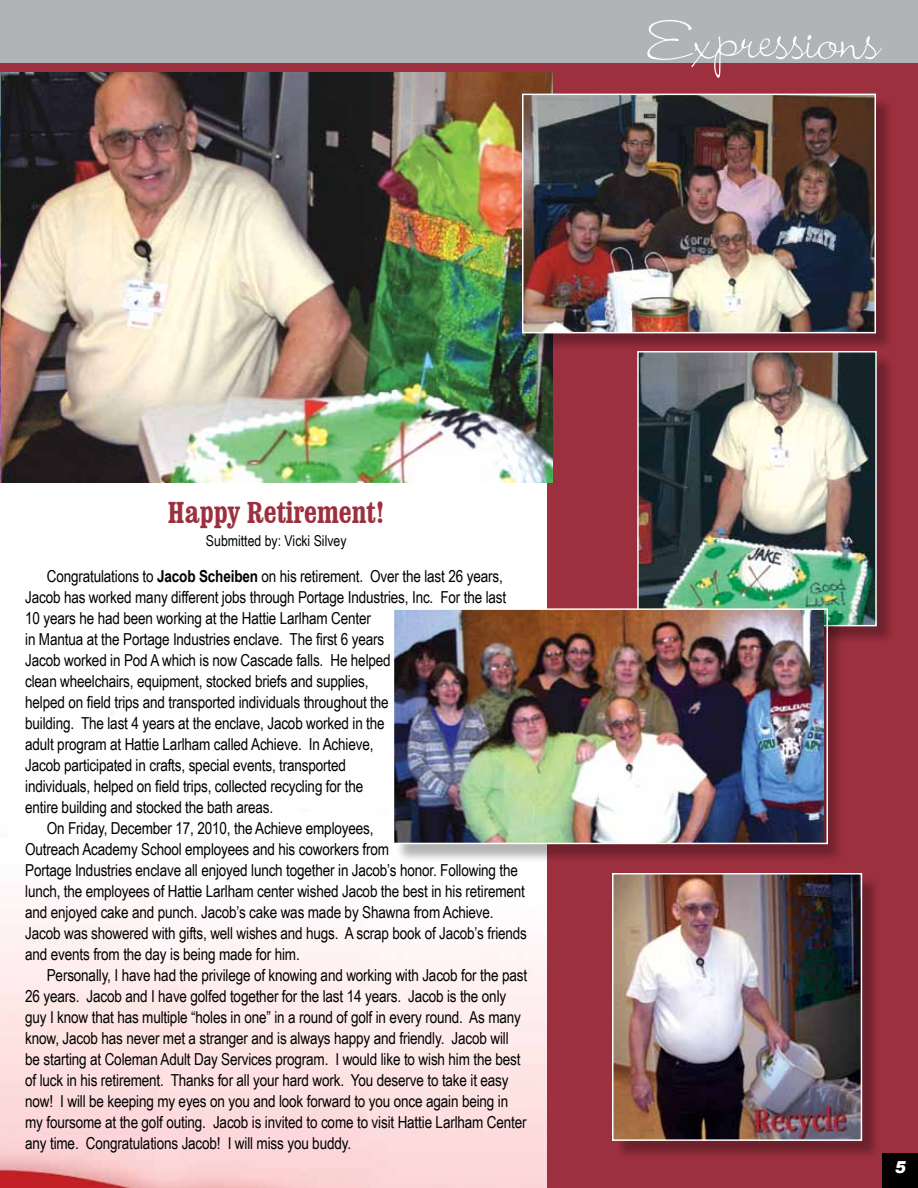
<style>
.page{position:relative;width:918px;height:1188px;background:#fff}
.page>*{position:absolute;margin:0;border:0;box-sizing:border-box;transform-origin:0 0}
.t1{font:72px "Dagobert";color:#fff}
.t2{font:700 condensed 30px "Clarendon BT";color:#9d303f}
.t3{font:16.5px "Arial Narrow";letter-spacing:-.01em;color:#000}
.t4{font:italic 900 16.5px "Arial";color:#fff}
.t5{font:15px "Arial Narrow";color:#000}
.s1{font-weight:700}
</style>
<div class="page">
<img style="left:0;top:761px;width:547px;height:427px">
<img style="left:0;top:72px;width:2px;height:410px">
<div style="left:547px;top:69px;width:371px;height:1119px;background:#9d303f"></div>
<img style="left:2px;top:72px;width:551px;height:410px">
<div style="left:0;top:0;width:918px;height:70px;background:#b1b4b6"></div>
<div style="left:0;top:63px;width:918px;height:9px;background:#9d303f"></div>
<div style="left:882px;top:1154px;width:36px;height:34px;background:#000"></div>
<div style="left:639px;top:353px;width:256px;height:292px;background:#000;opacity:.3"></div>
<img style="left:640px;top:354px;width:234px;height:269px">
<div style="left:637px;top:351px;width:240px;height:275px;border:2px solid #fff"></div>
<div style="left:524px;top:96px;width:371px;height:256px;background:#000;opacity:.3"></div>
<img style="left:525px;top:97px;width:348px;height:233px">
<div style="left:522px;top:94px;width:354px;height:239px;border:2px solid #fff"></div>
<div style="left:395px;top:611px;width:451px;height:252px;background:#000;opacity:.3"></div>
<img style="left:396px;top:611px;width:427px;height:230px">
<div style="left:393px;top:608px;width:435px;height:236px;border:2px solid #fff"></div>
<div style="left:614px;top:875px;width:267px;height:284px;background:#000;opacity:.3"></div>
<img style="left:615px;top:876px;width:244px;height:262px">
<div style="left:612px;top:873px;width:250px;height:268px;border:2px solid #fff"></div>
<h1 class="t1" style="left:647px;top:1px;width:234px">Expressions</h1>
<h2 class="t2" style="left:168px;top:494px;width:218px">Happy Retirement!</h2>
<p class="t5" style="left:206px;top:529px;width:142px">Submitted by: Vicki Silvey</p>
<p class="t3" style="left:47px;top:564px;width:457px">Congratulations to <span class="s1">Jacob Scheiben</span> on his retirement. Over the last 26 years,</p>
<p class="t3" style="left:25px;top:585px;width:483px">Jacob has worked many different jobs through Portage Industries, Inc. For the last</p>
<p class="t3" style="left:25px;top:606px;width:347px">10 years he had been working at the Hattie Larlham Center</p>
<p class="t3" style="left:25px;top:627px;width:360px">in Mantua at the Portage Industries enclave. The first 6 years</p>
<p class="t3" style="left:25px;top:648px;width:367px">Jacob worked in Pod A which is now Cascade falls. He helped</p>
<p class="t3" style="left:25px;top:669px;width:345px">clean wheelchairs, equipment, stocked briefs and supplies,</p>
<p class="t3" style="left:25px;top:690px;width:365px">helped on field trips and transported individuals throughout the</p>
<p class="t3" style="left:25px;top:711px;width:361px">building. The last 4 years at the enclave, Jacob worked in the</p>
<p class="t3" style="left:25px;top:732px;width:350px">adult program at Hattie Larlham called Achieve. In Achieve,</p>
<p class="t3" style="left:25px;top:753px;width:322px">Jacob participated in crafts, special events, transported</p>
<p class="t3" style="left:25px;top:774px;width:340px">individuals, helped on field trips, collected recycling for the</p>
<p class="t3" style="left:25px;top:795px;width:250px">entire building and stocked the bath areas.</p>
<p class="t3" style="left:47px;top:816px;width:328px">On Friday, December 17, 2010, the Achieve employees,</p>
<p class="t3" style="left:25px;top:837px;width:365px">Outreach Academy School employees and his coworkers from</p>
<p class="t3" style="left:25px;top:858px;width:494px">Portage Industries enclave all enjoyed lunch together in Jacob’s honor. Following the</p>
<p class="t3" style="left:25px;top:879px;width:501px">lunch, the employees of Hattie Larlham center wished Jacob the best in his retirement</p>
<p class="t3" style="left:25px;top:900px;width:470px">and enjoyed cake and punch. Jacob’s cake was made by Shawna from Achieve.</p>
<p class="t3" style="left:25px;top:921px;width:503px">Jacob was showered with gifts, well wishes and hugs. A scrap book of Jacob’s friends</p>
<p class="t3" style="left:25px;top:942px;width:276px">and events from the day is being made for him.</p>
<p class="t3" style="left:47px;top:963px;width:482px">Personally, I have had the privilege of knowing and working with Jacob for the past</p>
<p class="t3" style="left:25px;top:984px;width:483px">26 years. Jacob and I have golfed together for the last 14 years. Jacob is the only</p>
<p class="t3" style="left:25px;top:1005px;width:497px">guy I know that has multiple “holes in one” in a round of golf in every round. As many</p>
<p class="t3" style="left:25px;top:1026px;width:485px">know, Jacob has never met a stranger and is always happy and friendly. Jacob will</p>
<p class="t3" style="left:25px;top:1047px;width:497px">be starting at Coleman Adult Day Services program. I would like to wish him the best</p>
<p class="t3" style="left:25px;top:1068px;width:485px">of luck in his retirement. Thanks for all your hard work. You deserve to take it easy</p>
<p class="t3" style="left:25px;top:1089px;width:485px">now! I will be keeping my eyes on you and look forward to you once again being in</p>
<p class="t3" style="left:25px;top:1110px;width:503px">my foursome at the golf outing. Jacob is invited to come to visit Hattie Larlham Center</p>
<p class="t3" style="left:25px;top:1131px;width:327px">any time. Congratulations Jacob! I will miss you buddy.</p>
<p class="t4" style="left:894px;top:1157px;width:13px">5</p>
</div>
